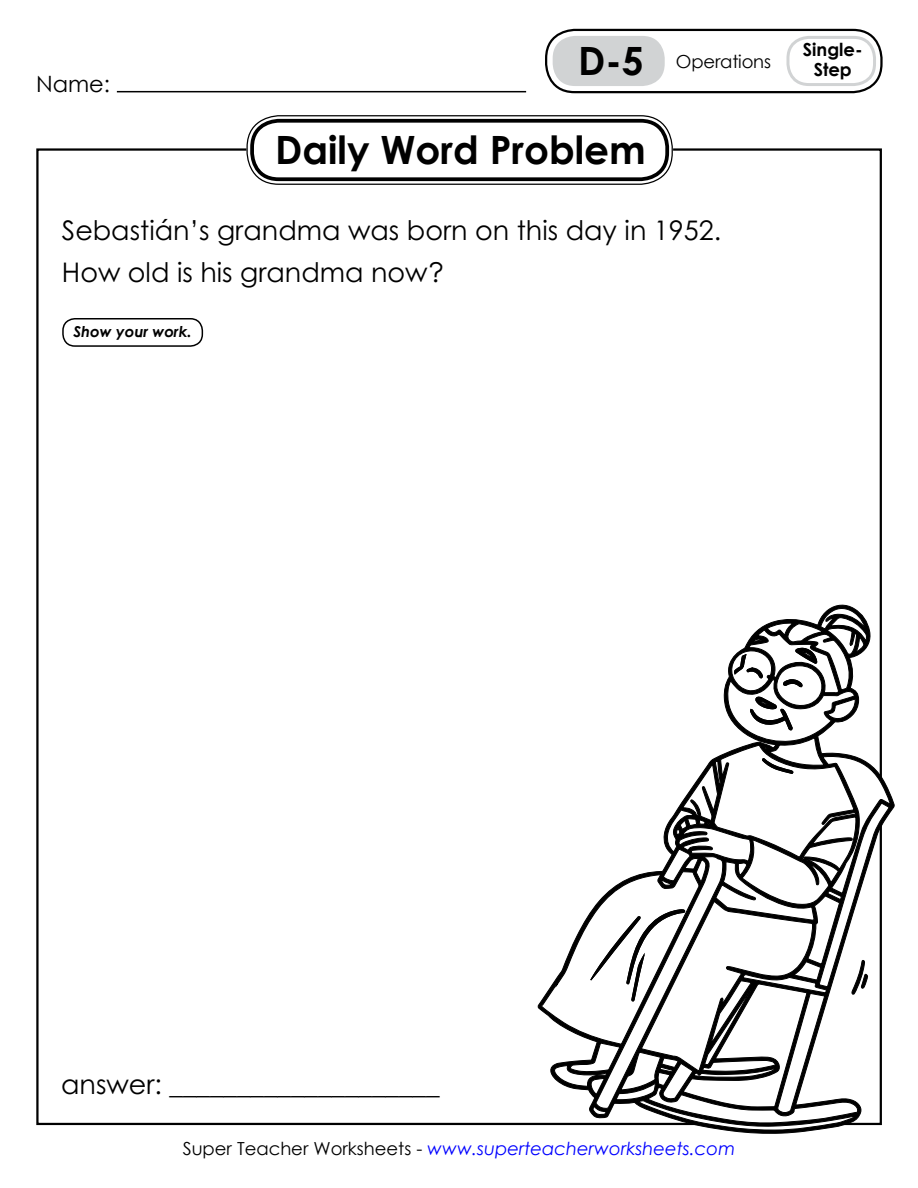
<style>
.page{position:relative;width:918px;height:1188px;background:#fff}
.page>*{position:absolute;margin:0;border:0;box-sizing:border-box;transform-origin:0 0}
.t1{font:700 39px "Century Gothic 2";color:#000}
.t2{font:27px/42px "Century STW4";color:#000}
.t3{font:22.5px "Century Gothic 2";color:#000}
.t4{font:italic 18px "Century Gothic 2";color:#00f}
.t5{font:18px "Century Gothic 2";letter-spacing:-.01em;color:#000}
.t6{font:700 18px/19.5px "Century Gothic 2";color:#000;text-align:center}
.t7{font:italic 700 15px "Century STW4";color:#000}
.s1{font-weight:700;font-size:39px}
.s2{font-style:normal;color:#000}
</style>
<div class="page">
<hr style="left:117px;top:91px;width:409px;height:1px;background:#000">
<div style="left:246px;top:115px;width:427px;height:70px;border:8px solid #fff;border-radius:28px"></div>
<div style="left:250px;top:119px;width:419px;height:62px;background:#fff;border-radius:28px"></div>
<div style="left:246px;top:115px;width:427px;height:70px;border:1px solid #000;border-radius:32px"></div>
<div style="left:250px;top:119px;width:419px;height:62px;border:4px solid #000;border-radius:27px"></div>
<div style="left:62px;top:318px;width:141px;height:29px;border:2px solid #000;border-radius:12px"></div>
<div style="left:545px;top:29px;width:338px;height:64px;border:2px solid #000;border-radius:28px"></div>
<div style="left:553px;top:36px;width:112px;height:50px;background:#d1d3d4;border-radius:23px"></div>
<div style="left:786px;top:36px;width:90px;height:50px;border:3px solid #d1d3d4;border-radius:21px"></div>
<svg style="left:540px;top:606px;width:351px;height:525px"></svg>
<p class="t3" style="left:36px;top:68px;width:75px">Name:</p>
<p class="t5" style="left:578px;top:49px;width:194px"><span class="s1">D-5</span> Operations</p>
<p class="t6" style="left:803px;top:39px;width:61px">Single-<br>Step</p>
<h1 class="t1" style="left:275px;top:120px;width:372px">Daily Word Problem</h1>
<p class="t2" style="left:62px;top:209px;width:661px">Sebastián’s grandma was born on this day in 1952.<br>How old is his grandma now?</p>
<p class="t7" style="left:73px;top:320px;width:120px">Show your work.</p>
<p class="t2" style="left:61px;top:1063px;width:380px">answer: ____________________</p>
<p class="t4" style="left:183px;top:1136px;width:554px"><span class="s2">Super Teacher Worksheets -</span> www.superteacherworksheets.com</p>
</div>
